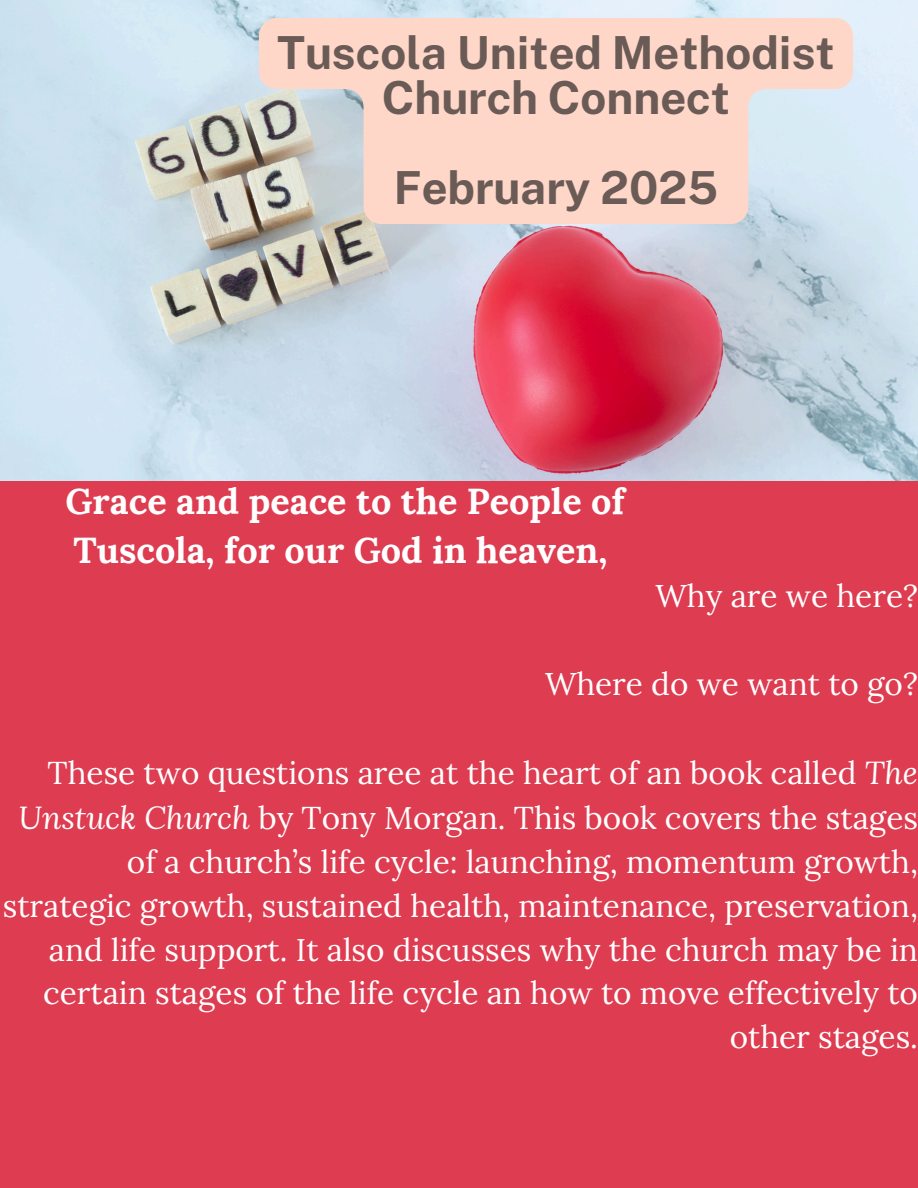
<style>
.page{position:relative;width:918px;height:1188px;background:#de3d51}
.page>*{position:absolute;margin:0;border:0;box-sizing:border-box;transform-origin:0 0}
.t1{font:700 45.45px/45px "Public Sans";color:#6a5b56;text-align:center}
.t2{font:700 36px/49.5px "Lora";color:#fff}
.t3{font:31.5px/44.1px "Lora";color:#fff;text-align:right}
.s1{font-style:italic}
</style>
<div class="page">
<img style="left:0;top:0;width:918px;height:481px">
<svg style="left:259px;top:18px;width:594px;height:206px;background:#f2d6cc"></svg>
<p class="t1" style="left:277px;top:30px;width:559px">Tuscola United Methodist<br>Church Connect</p>
<h1 class="t1" style="left:394px;top:165px;width:326px">February 2025</h1>
<h1 class="t2" style="left:65px;top:476px;width:561px">Grace and peace to the People of<br>Tuscola, for our God in heaven,</h1>
<h2 class="t3" style="left:656px;top:574px;width:264px">Why are we here?</h2>
<p class="t3" style="left:545px;top:661px;width:374px">Where do we want to go?</p>
<p class="t3" style="left:3px;top:750px;width:917px">These two questions aree at the heart of an book called <span class="s1">The Unstuck Church</span> by Tony Morgan. This book covers the stages of a church’s life cycle: launching, momentum growth, strategic growth, sustained health, maintenance, preservation, and life support. It also discusses why the church may be in certain stages of the life cycle an how to move effectively to other stages.</p>
</div>
